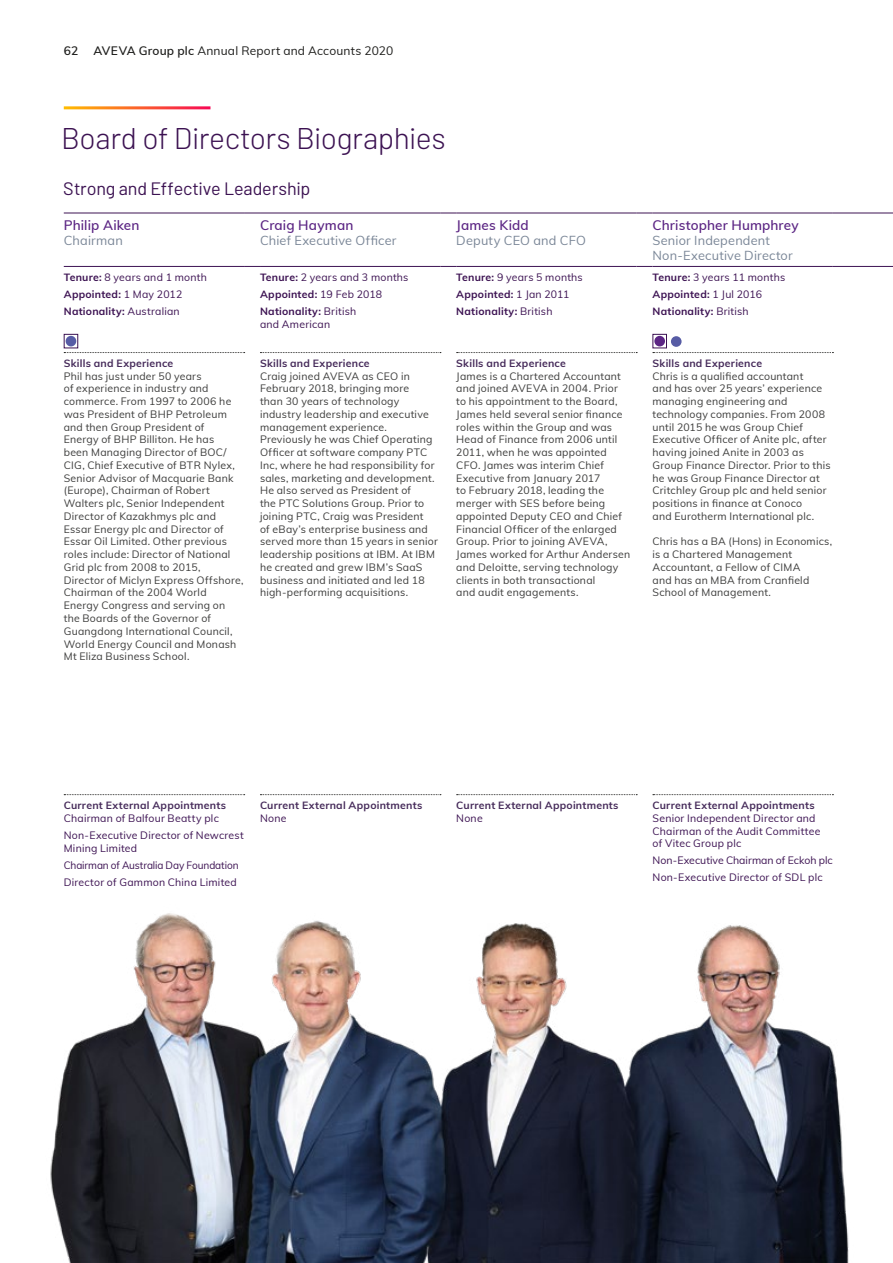
<style>
.page{position:relative;width:893px;height:1263px;background:#fff}
.page>*{position:absolute;margin:0;border:0;box-sizing:border-box;transform-origin:0 0}
.MainheadLevel0{font:300 30px "Barlow";letter-spacing:-.01em;color:#3c1252}
.IntroParagraphLevel6{font:18px "Barlow";letter-spacing:-.01em;color:#3c1252}
.BoardOfDirectorsName{font:600 13.5px "Muli";letter-spacing:.01em;color:#5c2684}
.BoardOfDirectorsJob{font:12.75px/15px "Muli";letter-spacing:.015em;color:#7a8697}
.t1{font:12px "Muli";letter-spacing:.015em;color:#1d1d1b}
.t2{font:600 12px "Muli";color:#1d1d1b}
.BoardOfDirectorsBody{font:10.5px/12.8px "Muli";letter-spacing:.02em;color:#3c3c3b}
.BoardOfDirectorsBody-2{font:10.5px/12.8px "Muli";letter-spacing:.02em;color:#3c1252}
.BoardOfDirectorsSubh{font:700 10.5px "Muli";letter-spacing:.02em;color:#462b5a}
.BoardOfDirectorsBody-3{font:700 10.5px "Muli";letter-spacing:.02em;color:#3c1252}
.BoardOfDirectorsBody-4{font:10.5px "Muli";letter-spacing:-.01em;color:#3c1252;scale:.96 1}
.BoardOfDirectorsBody-5{font:10.5px "Muli";color:#3c1252}
.s1{font-weight:600}
.s2{font-weight:700}
.s3{font-weight:400}
</style>
<div class="page">
<img style="left:50px;top:913px;width:799px;height:350px">
<hr style="left:64px;top:213px;width:180px;height:1px;background:#3c1252">
<svg style="left:244px;top:213px;width:16px;height:1px"></svg>
<hr style="left:260px;top:213px;width:180px;height:1px;background:#3c1252">
<svg style="left:440px;top:213px;width:16px;height:1px"></svg>
<hr style="left:456px;top:213px;width:181px;height:1px;background:#3c1252">
<svg style="left:637px;top:213px;width:15px;height:1px"></svg>
<hr style="left:652px;top:213px;width:181px;height:1px;background:#3c1252">
<hr style="left:833px;top:213px;width:60px;height:1px;background:#3c1252">
<hr style="left:64px;top:266px;width:180px;height:1px;background:#3c1252">
<svg style="left:244px;top:266px;width:16px;height:1px"></svg>
<hr style="left:260px;top:266px;width:180px;height:1px;background:#3c1252">
<svg style="left:440px;top:266px;width:16px;height:1px"></svg>
<hr style="left:456px;top:266px;width:181px;height:1px;background:#3c1252">
<svg style="left:637px;top:266px;width:15px;height:1px"></svg>
<hr style="left:652px;top:266px;width:181px;height:1px;background:#3c1252">
<hr style="left:833px;top:266px;width:60px;height:1px;background:#3c1252">
<svg style="left:64px;top:352px;width:181px;height:1px"></svg>
<svg style="left:260px;top:352px;width:181px;height:1px"></svg>
<svg style="left:457px;top:352px;width:180px;height:1px"></svg>
<svg style="left:653px;top:352px;width:180px;height:1px"></svg>
<svg style="left:64px;top:794px;width:181px;height:1px"></svg>
<svg style="left:260px;top:794px;width:181px;height:1px"></svg>
<svg style="left:457px;top:794px;width:180px;height:1px"></svg>
<svg style="left:653px;top:794px;width:180px;height:1px"></svg>
<div style="left:64px;top:334px;width:14px;height:14px;border:1px solid #3c1252"></div>
<div style="left:66px;top:336px;width:10px;height:10px;background:#575ca5;border-radius:50%"></div>
<div style="left:652px;top:334px;width:15px;height:14px;border:1px solid #3c1252"></div>
<div style="left:654px;top:336px;width:11px;height:10px;background:#5c2684;border-radius:50%"></div>
<div style="left:671px;top:336px;width:11px;height:11px;background:#575ca5;border-radius:50%"></div>
<p class="t2" style="left:64px;top:42px;width:16px">62</p>
<p class="t1" style="left:94px;top:42px;width:301px"><span class="s1">AVEVA Group plc</span> Annual Report and Accounts 2020</p>
<h1 class="MainheadLevel0" style="left:61px;top:119px;width:386px">Board of Directors Biographies</h1>
<p class="IntroParagraphLevel6" style="left:63px;top:177px;width:249px">Strong and Effective Leadership</p>
<h3 class="BoardOfDirectorsName" style="left:64px;top:215px;width:77px">Philip Aiken</h3>
<p class="BoardOfDirectorsJob" style="left:64px;top:232px;width:61px">Chairman</p>
<p class="BoardOfDirectorsBody-2" style="left:64px;top:270px;width:145px"><span class="s2">Tenure:</span> 8 years and 1 month</p>
<p class="BoardOfDirectorsBody-3" style="left:64px;top:286px;width:120px">Appointed: <span class="s3">1 May 2012</span></p>
<p class="BoardOfDirectorsBody-3" style="left:64px;top:303px;width:118px">Nationality: <span class="s3">Australian</span></p>
<h3 class="BoardOfDirectorsName" style="left:260px;top:215px;width:95px">Craig Hayman</h3>
<p class="BoardOfDirectorsJob" style="left:260px;top:232px;width:138px">Chief Executive Officer</p>
<p class="BoardOfDirectorsBody-2" style="left:260px;top:270px;width:150px"><span class="s2">Tenure:</span> 2 years and 3 months</p>
<p class="BoardOfDirectorsBody-3" style="left:260px;top:286px;width:124px">Appointed: <span class="s3">19 Feb 2018</span></p>
<p class="BoardOfDirectorsBody-2" style="left:260px;top:304px;width:98px"><span class="s2">Nationality:</span> British and American</p>
<h3 class="BoardOfDirectorsName" style="left:456px;top:215px;width:74px">James Kidd</h3>
<p class="BoardOfDirectorsJob" style="left:456px;top:232px;width:131px">Deputy CEO and CFO</p>
<p class="BoardOfDirectorsBody-2" style="left:456px;top:270px;width:128px"><span class="s2">Tenure:</span> 9 years 5 months</p>
<p class="BoardOfDirectorsBody-3" style="left:456px;top:286px;width:115px">Appointed: <span class="s3">1 Jan 2011</span></p>
<p class="BoardOfDirectorsBody-3" style="left:456px;top:303px;width:98px">Nationality: <span class="s3">British</span></p>
<p class="BoardOfDirectorsSubh" style="left:64px;top:355px;width:111px">Skills and Experience</p>
<p class="BoardOfDirectorsBody" style="left:64px;top:369px;width:181px">Phil has just under 50 years<br>of experience in industry and commerce. From 1997 to 2006 he was President of BHP Petroleum and then Group President of<br>Energy of BHP Billiton. He has<br>been Managing Director of BOC/<br>CIG, Chief Executive of BTR Nylex,<br>Senior Advisor of Macquarie Bank (Europe), Chairman of Robert<br>Walters plc, Senior Independent<br>Director of Kazakhmys plc and<br>Essar Energy plc and Director of<br>Essar Oil Limited. Other previous roles include: Director of National<br>Grid plc from 2008 to 2015,<br>Director of Miclyn Express Offshore,<br>Chairman of the 2004 World<br>Energy Congress and serving on the Boards of the Governor of<br>Guangdong International Council,<br>World Energy Council and Monash<br>Mt Eliza Business School.</p>
<p class="BoardOfDirectorsSubh" style="left:260px;top:355px;width:111px">Skills and Experience</p>
<p class="BoardOfDirectorsBody" style="left:260px;top:369px;width:179px">Craig joined AVEVA as CEO in<br>February 2018, bringing more<br>than 30 years of technology industry leadership and executive management experience.<br>Previously he was Chief Operating<br>Officer at software company PTC<br>Inc, where he had responsibility for sales, marketing and development.<br>He also served as President of<br>the PTC Solutions Group. Prior to joining PTC, Craig was President<br>of eBay’s enterprise business and served more than 15 years in senior leadership positions at IBM. At IBM he created and grew IBM’s SaaS business and initiated and led 18 high-performing acquisitions.</p>
<p class="BoardOfDirectorsSubh" style="left:456px;top:355px;width:111px">Skills and Experience</p>
<p class="BoardOfDirectorsBody" style="left:456px;top:369px;width:175px">James is a Chartered Accountant and joined AVEVA in 2004. Prior to his appointment to the Board,<br>James held several senior finance roles within the Group and was<br>Head of Finance from 2006 until<br>2011, when he was appointed<br>CFO. James was interim Chief<br>Executive from January 2017<br>to February 2018, leading the merger with SES before being appointed Deputy CEO and Chief<br>Financial Officer of the enlarged<br>Group. Prior to joining AVEVA,<br>James worked for Arthur Andersen and Deloitte, serving technology clients in both transactional<br>and audit engagements.</p>
<h3 class="BoardOfDirectorsName" style="left:652px;top:215px;width:148px">Christopher Humphrey</h3>
<p class="BoardOfDirectorsJob" style="left:652px;top:232px;width:142px">Senior Independent<br>Non-Executive Director</p>
<p class="BoardOfDirectorsBody-2" style="left:652px;top:270px;width:134px"><span class="s2">Tenure:</span> 3 years 11 months</p>
<p class="BoardOfDirectorsBody-3" style="left:652px;top:286px;width:111px">Appointed: <span class="s3">1 Jul 2016</span></p>
<p class="BoardOfDirectorsBody-3" style="left:652px;top:303px;width:98px">Nationality: <span class="s3">British</span></p>
<p class="BoardOfDirectorsSubh" style="left:652px;top:355px;width:111px">Skills and Experience</p>
<p class="BoardOfDirectorsBody" style="left:652px;top:369px;width:180px">Chris is a qualified accountant<br>and has over 25 years’ experience managing engineering and technology companies. From 2008 until 2015 he was Group Chief<br>Executive Officer of Anite plc, after having joined Anite in 2003 as<br>Group Finance Director. Prior to this he was Group Finance Director at<br>Critchley Group plc and held senior positions in finance at Conoco<br>and Eurotherm International plc.</p>
<p class="BoardOfDirectorsBody" style="left:652px;top:535px;width:181px">Chris has a BA (Hons) in Economics, is a Chartered Management<br>Accountant, a Fellow of CIMA<br>and has an MBA from Cranfield<br>School of Management.</p>
<p class="BoardOfDirectorsSubh" style="left:64px;top:798px;width:164px">Current External Appointments</p>
<p class="BoardOfDirectorsBody-2" style="left:64px;top:811px;width:157px">Chairman of Balfour Beatty plc</p>
<p class="BoardOfDirectorsBody-2" style="left:64px;top:828px;width:181px">Non-Executive Director of Newcrest<br>Mining Limited</p>
<p class="BoardOfDirectorsBody-4" style="left:64px;top:857px;width:184px">Chairman of Australia Day Foundation</p>
<p class="BoardOfDirectorsBody-2" style="left:64px;top:875px;width:174px">Director of Gammon China Limited</p>
<p class="BoardOfDirectorsSubh" style="left:260px;top:798px;width:164px">Current External Appointments</p>
<p class="BoardOfDirectorsBody-2" style="left:260px;top:811px;width:28px">None</p>
<p class="BoardOfDirectorsSubh" style="left:456px;top:798px;width:164px">Current External Appointments</p>
<p class="BoardOfDirectorsBody-2" style="left:456px;top:811px;width:28px">None</p>
<p class="BoardOfDirectorsSubh" style="left:652px;top:798px;width:164px">Current External Appointments</p>
<p class="BoardOfDirectorsBody-2" style="left:652px;top:811px;width:169px">Senior Independent Director and<br>Chairman of the Audit Committee of Vitec Group plc</p>
<p class="BoardOfDirectorsBody-5" style="left:652px;top:853px;width:182px">Non-Executive Chairman of Eckoh plc</p>
<p class="BoardOfDirectorsBody-2" style="left:652px;top:871px;width:172px">Non-Executive Director of SDL plc</p>
</div>
